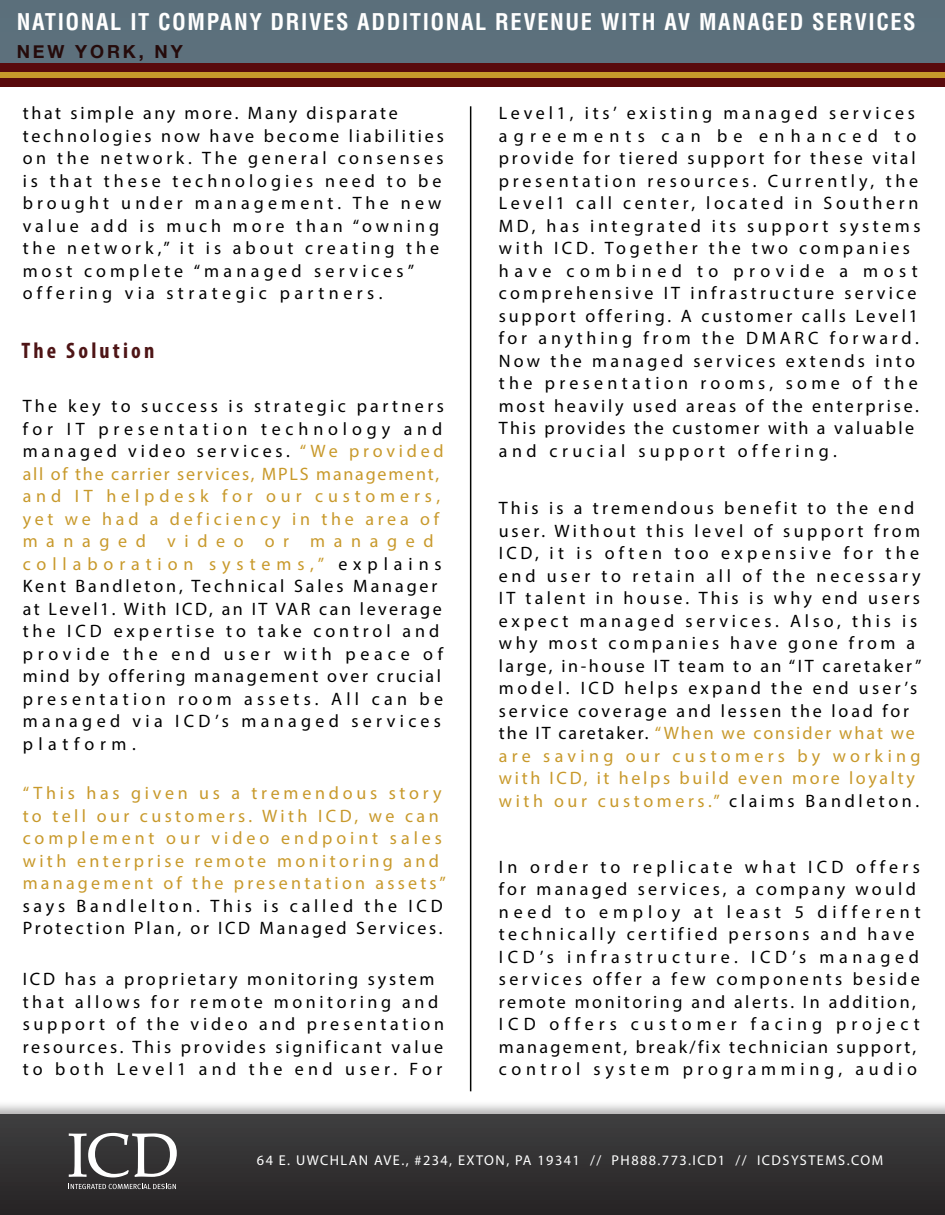
<style>
.page{position:relative;width:945px;height:1215px;background:#fff}
.page>*{position:absolute;margin:0;border:0;box-sizing:border-box;transform-origin:0 0}
.t1{font:700 condensed 22.5px "Helvetica";letter-spacing:.07em;color:#fff}
.t2{font:700 condensed 22.5px "Myriad Pro";letter-spacing:.14em;color:#4e1516}
.t3{font:18px/22.5px "Myriad Pro";letter-spacing:.2em;color:#000}
.t4{font:18px/22.5px "Myriad Pro";letter-spacing:.18em;color:#000}
.t5{font:18px/22.5px "Myriad Pro";letter-spacing:.22em;color:#000}
.t6{font:18px/22.5px "Myriad Pro";letter-spacing:.19em;color:#c8992b}
.t7{font:700 18px "Helvetica Neue";letter-spacing:.16em;color:#250b0b}
.Copy{font:14.25px "Myriad Pro";letter-spacing:.1em;color:#fff}
.s1{color:#c8992b}
.s2{color:#000}
</style>
<div class="page">
<div style="left:0;top:0;width:945px;height:295px;background:#5b707c"></div>
<div style="left:0;top:82px;width:945px;height:1070px;background:#fff"></div>
<div style="left:0;top:1100px;width:945px;height:115px;background:#231f20;opacity:.35"></div>
<div style="left:0;top:1115px;width:945px;height:100px;background:linear-gradient(to right,#323031,#323132)"></div>
<div style="left:0;top:66px;width:945px;height:16px;background:#c8992b"></div>
<div style="left:0;top:78px;width:945px;height:9px;background:#590a0c"></div>
<div style="left:0;top:63px;width:945px;height:9px;background:#590a0c"></div>
<svg style="left:69px;top:1133px;width:108px;height:44px"></svg>
<svg style="left:69px;top:1184px;width:107px;height:5px"></svg>
<hr style="left:470px;top:106px;width:1px;height:985px;background:#040503">
<p class="t1" style="left:17px;top:8px;width:901px">NATIONAL IT COMPANY DRIVES ADDITIONAL REVENUE WITH AV MANAGED SERVICES</p>
<p class="t7" style="left:17px;top:40px;width:168px">NEW YORK, NY</p>
<p class="t5" style="left:23px;top:102px;width:423px">that simple any more. Many disparate technologies now have become liabilities on the network. The general consenses is that these technologies need to be brought under management. The new value add is much more than “owning the network,” it is about creating the most complete “managed services” offering via strategic partners.</p>
<p class="t2" style="left:22px;top:337px;width:134px">The Solution</p>
<p class="t3" style="left:23px;top:395px;width:423px">The key to success is strategic partners for IT presentation technology and managed video services. <span class="s1">“We provided all of the carrier services, MPLS management, and IT helpdesk for our customers, yet we had a deficiency in the area of managed video or managed collaboration systems,”</span> explains Kent Bandleton, Technical Sales Manager at Level1. With ICD, an IT VAR can leverage the ICD expertise to take control and provide the end user with peace of mind by offering management over crucial presentation room assets. All can be managed via ICD’s managed services platform.</p>
<p class="t6" style="left:23px;top:782px;width:425px">“This has given us a tremendous story to tell our customers. With ICD, we can complement our video endpoint sales with enterprise remote monitoring and management of the presentation assets” <span class="s2">says Bandlelton. This is called the ICD Protection Plan, or ICD Managed Services.</span></p>
<p class="t3" style="left:23px;top:968px;width:423px">ICD has a proprietary monitoring system that allows for remote monitoring and support of the video and presentation resources. This provides significant value to both Level1 and the end user. For</p>
<p class="t3" style="left:499px;top:102px;width:423px">Level1, its’ existing managed services agreements can be enhanced to provide for tiered support for these vital presentation resources. Currently, the Level1 call center, located in Southern MD, has integrated its support systems with ICD. Together the two companies have combined to provide a most comprehensive IT infrastructure service support offering. A customer calls Level1 for anything from the DMARC forward.<br>Now the managed services extends into the presentation rooms, some of the most heavily used areas of the enterprise.<br>This provides the customer with a valuable and crucial support offering.</p>
<p class="t4" style="left:499px;top:497px;width:424px">This is a tremendous benefit to the end user. Without this level of support from ICD, it is often too expensive for the end user to retain all of the necessary IT talent in house. This is why end users expect managed services. Also, this is why most companies have gone from a large, in-house IT team to an “IT caretaker” model. ICD helps expand the end user’s service coverage and lessen the load for the IT caretaker. <span class="s1">“When we consider what we are saving our customers by working with ICD, it helps build even more loyalty with our customers.”</span> claims Bandleton.</p>
<p class="t3" style="left:499px;top:855px;width:423px">In order to replicate what ICD offers for managed services, a company would need to employ at least 5 different technically certified persons and have ICD’s infrastructure. ICD’s managed services offer a few components beside remote monitoring and alerts. In addition, ICD offers customer facing project management, break/fix technician support, control system programming, audio</p>
<p class="Copy" style="left:257px;top:1152px;width:628px">64 E. UWCHLAN AVE., #234, EXTON, PA 19341 // PH888.773.ICD1 // ICDSYSTEMS.COM</p>
</div>
